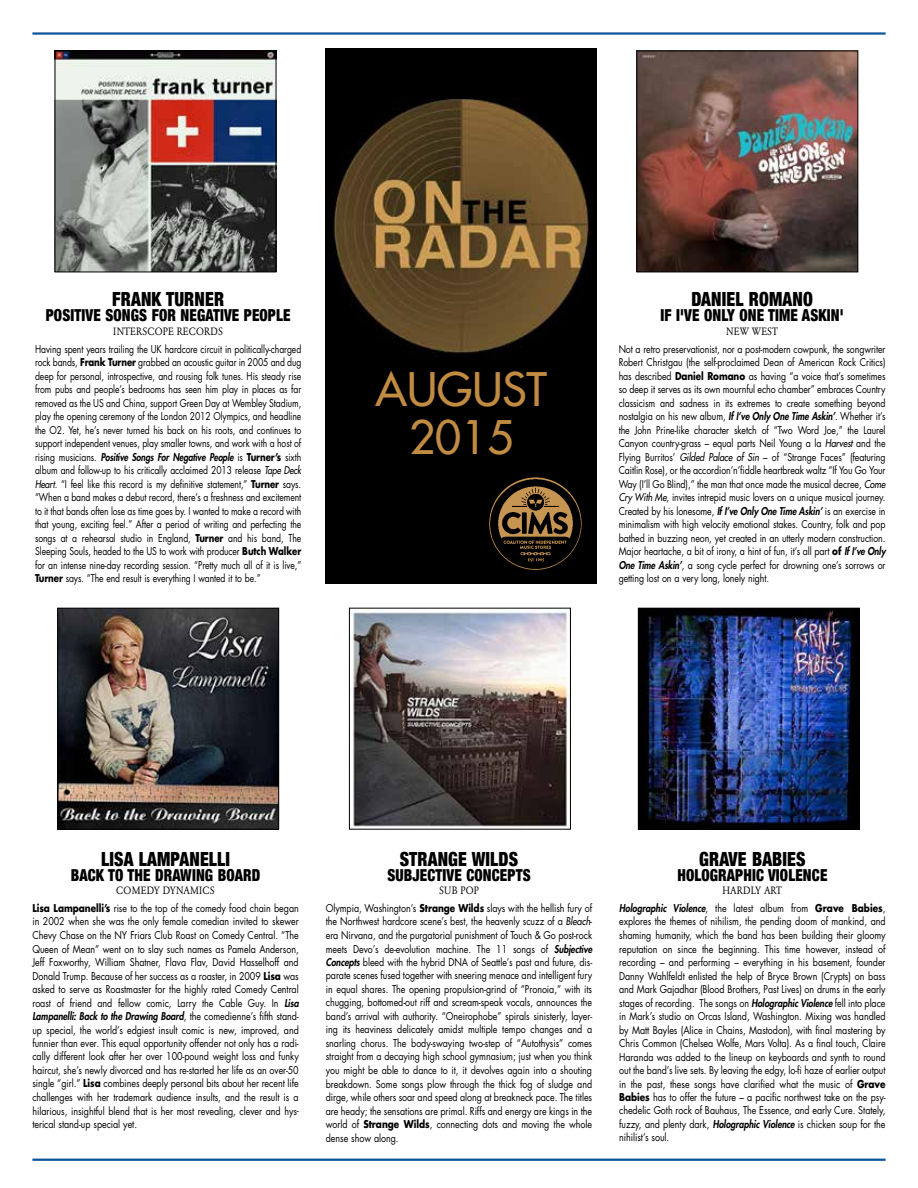
<style>
.page{position:relative;width:918px;height:1188px;background:#fff}
.page>*{position:absolute;margin:0;border:0;box-sizing:border-box;transform-origin:0 0}
.t1{font:45px/48px "Futura";color:#c28b42;text-align:center}
.t2{font:900 condensed 19.5px "Helvetica Neue";letter-spacing:.01em;color:#000;scale:.9 1}
.t3{font:900 condensed 16.5px "Helvetica Neue";letter-spacing:.01em;color:#000;scale:.9 1}
.t4{font:10.5px/13.5px "Futura";letter-spacing:-.005em;color:#000;text-align:justify;scale:.85 1}
.t5{font:10.5px/13.5px "Futura";letter-spacing:-.005em;color:#000;text-align:justify;scale:.82 1}
.t6{font:10.5px/13.5px "Futura";letter-spacing:-.005em;color:#000;text-align:justify;scale:.84 1}
.t7{font:10.5px "Garamond BE";letter-spacing:.02em;color:#000;scale:.9 1}
.t8{font:10.5px "Garamond BE";color:#000;scale:.9 1}
.s1{font-weight:700}
.s2{font-weight:800;font-style:italic}
.s3{font-style:italic}
</style>
<div class="page">
<hr style="left:32px;top:1159px;width:854px;height:2px;background:#0f5399">
<hr style="left:32px;top:32px;width:854px;height:3px;background:#0f5399">
<div style="left:326px;top:49px;width:271px;height:535px;background:#000"></div>
<img style="left:332px;top:98px;width:259px;height:256px">
<img style="left:490px;top:478px;width:91px;height:91px">
<img style="left:640px;top:610px;width:218px;height:218px">
<div style="left:638px;top:608px;width:222px;height:222px;border:1px solid #000"></div>
<img style="left:351px;top:610px;width:218px;height:217px">
<div style="left:349px;top:608px;width:222px;height:221px;border:1px solid #000"></div>
<img style="left:59px;top:610px;width:218px;height:217px">
<div style="left:57px;top:608px;width:222px;height:221px;border:1px solid #000"></div>
<img style="left:639px;top:53px;width:217px;height:217px">
<div style="left:637px;top:51px;width:221px;height:221px;border:1px solid #000"></div>
<img style="left:57px;top:53px;width:217px;height:217px">
<div style="left:55px;top:51px;width:221px;height:221px;border:1px solid #000"></div>
<h2 class="t2" style="left:112px;top:283px;width:126px">FRANK TURNER</h2>
<h3 class="t3" style="left:46px;top:302px;width:273px">POSITIVE SONGS FOR NEGATIVE PEOPLE</h3>
<p class="t7" style="left:113px;top:325px;width:124px">INTERSCOPE RECORDS</p>
<p class="t5" style="left:35px;top:342px;width:326px">Having spent years trailing the UK hardcore circuit in politically-charged rock bands, <span class="s1">Frank Turner</span> grabbed an acoustic guitar in 2005 and dug deep for personal, introspective, and rousing folk tunes. His steady rise from pubs and people’s bedrooms has seen him play in places as far removed as the US and China, support Green Day at Wembley Stadium, play the opening ceremony of the London 2012 Olympics, and headline the O2. Yet, he’s never turned his back on his roots, and continues to support independent venues, play smaller towns, and work with a host of rising musicians. <span class="s2">Positive Songs For Negative People</span> is <span class="s1">Turner’s</span> sixth album and follow-up to his critically acclaimed 2013 release <span class="s3">Tape Deck Heart</span>. “I feel like this record is my definitive statement,” <span class="s1">Turner</span> says. “When a band makes a debut record, there’s a freshness and excitement to it that bands often lose as time goes by. I wanted to make a record with that young, exciting feel.” After a period of writing and perfecting the songs at a rehearsal studio in England, <span class="s1">Turner</span> and his band, The Sleeping Souls, headed to the US to work with producer <span class="s1">Butch Walker </span>for an intense nine-day recording session. “Pretty much all of it is live,” <span class="s1">Turner</span> says. “The end result is everything I wanted it to be.”</p>
<h1 class="t1" style="left:376px;top:365px;width:173px">AUGUST<br>2015</h1>
<h2 class="t2" style="left:691px;top:283px;width:137px">DANIEL ROMANO</h2>
<h3 class="t3" style="left:661px;top:302px;width:205px">IF I'VE ONLY ONE TIME ASKIN'</h3>
<p class="t7" style="left:726px;top:325px;width:59px">NEW WEST</p>
<p class="t6" style="left:619px;top:342px;width:319px">Not a retro preservationist, nor a post-modern cowpunk, the songwriter Robert Christgau (the self-proclaimed Dean of American Rock Critics) has described <span class="s1">Daniel Romano</span> as having “a voice that’s sometimes so deep it serves as its own mournful echo chamber” embraces Country classicism and sadness in its extremes to create something beyond nostalgia on his new album, <span class="s2">If I’ve Only One Time Askin’</span><span class="s3">.</span> Whether it’s the John Prine-like character sketch of “Two Word Joe,” the Laurel Canyon country-grass – equal parts Neil Young a la <span class="s3">Harvest</span> and the Flying Burritos’ <span class="s3">Gilded Palace of Sin</span> – of “Strange Faces” (featuring Caitlin Rose), or the accordion’n’fiddle heartbreak waltz “If You Go Your Way (I’ll Go Blind),” the man that once made the musical decree, <span class="s3">Come Cry With Me</span>, invites intrepid music lovers on a unique musical journey.<br>Created by his lonesome, <span class="s2">If I’ve Only One Time Askin’</span> is an exercise in minimalism with high velocity emotional stakes. Country, folk and pop bathed in buzzing neon, yet created in an utterly modern construction.<br>Major heartache, a bit of irony, a hint of fun, it’s all part <span class="s1">of</span> <span class="s2">If I’ve Only One Time Askin’</span>, a song cycle perfect for drowning one’s sorrows or getting lost on a very long, lonely night.</p>
<h2 class="t2" style="left:101px;top:843px;width:145px">LISA LAMPANELLI</h2>
<h3 class="t3" style="left:71px;top:861px;width:212px">BACK TO THE DRAWING BOARD</h3>
<p class="t7" style="left:116px;top:884px;width:111px">COMEDY DYNAMICS</p>
<p class="t4" style="left:32px;top:901px;width:315px"><span class="s1">Lisa Lampanelli’s</span> rise to the top of the comedy food chain began in 2002 when she was the only female comedian invited to skewer Chevy Chase on the NY Friars Club Roast on Comedy Central. “The Queen of Mean” went on to slay such names as Pamela Anderson, Jeff Foxworthy, William Shatner, Flava Flav, David Hasselhoff and Donald Trump. Because of her success as a roaster, in 2009 <span class="s1">Lisa</span> was asked to serve as Roastmaster for the highly rated Comedy Central roast of friend and fellow comic, Larry the Cable Guy. In <span class="s2">Lisa Lampanelli: Back to the Drawing Board</span>, the comedienne’s fifth stand&shy;up special, the world’s edgiest insult comic is new, improved, and funnier than ever. This equal opportunity offender not only has a radi&shy;cally different look after her over 100-pound weight loss and funky haircut, she’s newly divorced and has re-started her life as an over-50 single “girl.” <span class="s1">Lisa</span> combines deeply personal bits about her recent life challenges with her trademark audience insults, and the result is a hilarious, insightful blend that is her most revealing, clever and hys&shy;terical stand-up special yet.</p>
<h2 class="t2" style="left:400px;top:843px;width:133px">STRANGE WILDS</h2>
<h3 class="t3" style="left:387px;top:861px;width:161px">SUBJECTIVE CONCEPTS</h3>
<p class="t7" style="left:439px;top:884px;width:46px">SUB POP</p>
<p class="t4" style="left:326px;top:901px;width:315px">Olympia, Washington’s <span class="s1">Strange Wilds</span> slays with the hellish fury of the Northwest hardcore scene’s best, the heavenly scuzz of a <span class="s3">Bleach&shy;</span>era Nirvana, and the purgatorial punishment of Touch &amp; Go post-rock meets Devo’s de-evolution machine. The 11 songs of <span class="s2">Subjective Concepts</span> bleed with the hybrid DNA of Seattle’s past and future, dis&shy;parate scenes fused together with sneering menace and intelligent fury in equal shares. The opening propulsion-grind of “Pronoia,” with its chugging, bottomed-out riff and scream-speak vocals, announces the band’s arrival with authority. “Oneirophobe” spirals sinisterly, layer&shy;ing its heaviness delicately amidst multiple tempo changes and a snarling chorus. The body-swaying two-step of “Autothysis” comes straight from a decaying high school gymnasium; just when you think you might be able to dance to it, it devolves again into a shouting breakdown. Some songs plow through the thick fog of sludge and dirge, while others soar and speed along at breakneck pace. The titles are heady; the sensations are primal. Riffs and energy are kings in the world of <span class="s1">Strange Wilds</span>, connecting dots and moving the whole dense show along.</p>
<h2 class="t2" style="left:699px;top:843px;width:120px">GRAVE BABIES</h2>
<h3 class="t3" style="left:677px;top:861px;width:168px">HOLOGRAPHIC VIOLENCE</h3>
<p class="t8" style="left:723px;top:884px;width:68px">HARDLY ART</p>
<p class="t4" style="left:619px;top:901px;width:315px"><span class="s2">Holographic Violence</span>, the latest album from <span class="s1">Grave Babies</span>, explores the themes of nihilism, the pending doom of mankind, and shaming humanity, which the band has been building their gloomy reputation on since the beginning. This time however, instead of recording – and performing – everything in his basement, founder Danny Wahlfeldt enlisted the help of Bryce Brown (Crypts) on bass and Mark Gajadhar (Blood Brothers, Past Lives) on drums in the early stages of recording. The songs on <span class="s2">Holographic Violence</span> fell into place in Mark’s studio on Orcas Island, Washington. Mixing was handled by Matt Bayles (Alice in Chains, Mastodon), with final mastering by Chris Common (Chelsea Wolfe, Mars Volta). As a final touch, Claire Haranda was added to the lineup on keyboards and synth to round out the band’s live sets. By leaving the edgy, lo-fi haze of earlier output in the past, these songs have clarified what the music of <span class="s1">Grave Babies</span> has to offer the future – a pacific northwest take on the psy&shy;chedelic Goth rock of Bauhaus, The Essence, and early Cure. Stately, fuzzy, and plenty dark, <span class="s2">Holographic Violence</span> is chicken soup for the nihilist’s soul.</p>
</div>
